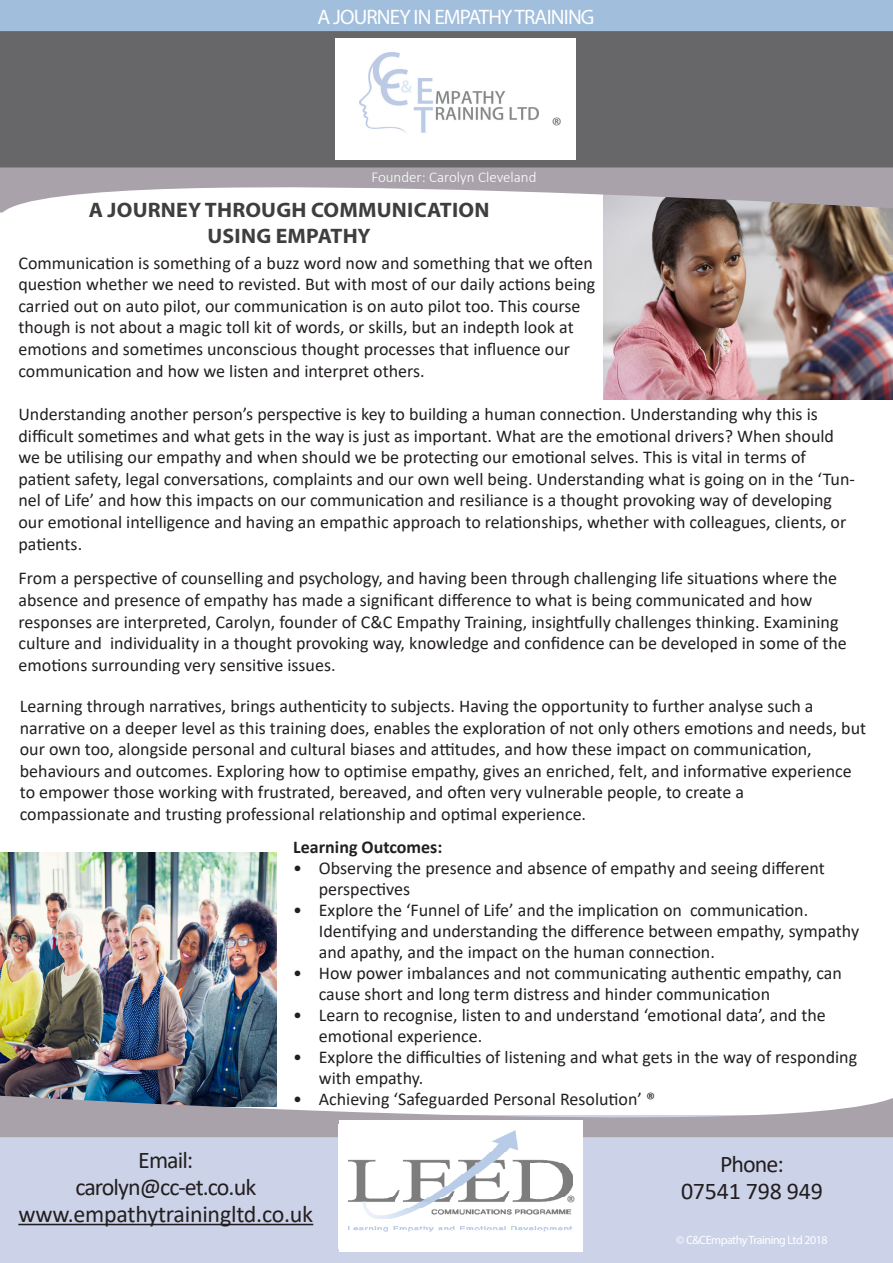
<style>
.page{position:relative;width:893px;height:1263px;background:#fff}
.page>*{position:absolute;margin:0;border:0;box-sizing:border-box;transform-origin:0 0}
.t1{font:24px "Calibri";letter-spacing:-.01em;color:#231f20}
.t2{font:24px "Calibri";letter-spacing:-.04em;color:#231f20}
.t3{font:700 21px "Myriad Pro";letter-spacing:.01em;color:#3e3e3f;scale:1.04 1}
.t4{font:21px "Myriad Pro";letter-spacing:-.04em;color:#fff}
.t5{font:21px "Calibri";color:#6c6d70}
.t6{font:18px/21.6px "Calibri";color:#231f20}
.t7{font:700 18px "Calibri";color:#231f20}
.t8{font:18px "Calibri";color:#6c6d70}
.t9{font:300 15px "Calibri";color:#fff}
.t10{font:12px "Myriad Pro";letter-spacing:-.04em;color:#fff}
</style>
<div class="page">
<div style="left:0;top:1115px;width:893px;height:148px;background:#ccd3e9"></div>
<div style="left:0;top:0;width:893px;height:186px;background:#67676a"></div>
<div style="left:0;top:0;width:893px;height:31px;background:#a1bedc"></div>
<div style="left:335px;top:38px;width:241px;height:121px;background:#fff"></div>
<img style="left:368px;top:53px;width:171px;height:67px">
<svg style="left:359px;top:77px;width:132px;height:56px"></svg>
<img style="left:0;top:853px;width:276px;height:239px">
<img style="left:604px;top:212px;width:289px;height:188px">
<hr style="left:18px;top:1224px;width:295px;height:1px;background:#231f20">
<svg style="left:0;top:159px;width:893px;height:53px;fill:#a9a2ab"></svg>
<svg style="left:0;top:1092px;width:893px;height:57px"></svg>
<div style="left:339px;top:1120px;width:244px;height:132px;background:#fff"></div>
<img style="left:349px;top:1130px;width:224px;height:102px">
<p class="t4" style="left:318px;top:4px;width:278px">A JOURNEY IN EMPATHY TRAINING</p>
<p class="t5" style="left:551px;top:111px;width:12px">®</p>
<p class="t9" style="left:371px;top:168px;width:167px">Founder: Carolyn Cleveland</p>
<p class="t3" style="left:89px;top:197px;width:387px">A JOURNEY THROUGH COMMUNICATION</p>
<p class="t3" style="left:207px;top:222px;width:159px">USING EMPATHY</p>
<p class="t6" style="left:18px;top:251px;width:578px">Communication is something of a buzz word now and something that we often question whether we need to revisted. But with most of our daily actions being carried out on auto pilot, our communication is on auto pilot too. This course though is not about a magic toll kit of words, or skills, but an indepth look at emotions and sometimes unconscious thought processes that influence our communication and how we listen and interpret others.</p>
<p class="t6" style="left:18px;top:403px;width:801px">Understanding another person’s perspective is key to building a human connection. Understanding why this is</p>
<p class="t6" style="left:18px;top:424px;width:817px">difficult sometimes and what gets in the way is just as important. What are the emotional drivers? When should we be utilising our empathy and when should we be protecting our emotional selves. This is vital in terms of</p>
<p class="t6" style="left:18px;top:467px;width:838px">patient safety, legal conversations, complaints and our own well being. Understanding what is going on in the ‘Tun&shy;nel of Life’ and how this impacts on our communication and resiliance is a thought provoking way of developing our emotional intelligence and having an empathic approach to relationships, whether with colleagues, clients, or patients.</p>
<p class="t6" style="left:19px;top:567px;width:820px">From a perspective of counselling and psychology, and having been through challenging life situations where the absence and presence of empathy has made a significant difference to what is being communicated and how</p>
<p class="t6" style="left:19px;top:610px;width:830px">responses are interpreted, Carolyn, founder of C&amp;C Empathy Training, insightfully challenges thinking. Examining culture and individuality in a thought provoking way, knowledge and confidence can be developed in some of the emotions surrounding very sensitive issues.</p>
<p class="t6" style="left:20px;top:695px;width:795px">Learning through narratives, brings authenticity to subjects. Having the opportunity to further analyse such a</p>
<p class="t6" style="left:20px;top:716px;width:848px">narrative on a deeper level as this training does, enables the exploration of not only others emotions and needs, but our own too, alongside personal and cultural biases and attitudes, and how these impact on communication,</p>
<p class="t6" style="left:20px;top:759px;width:833px">behaviours and outcomes. Exploring how to optimise empathy, gives an enriched, felt, and informative experience to empower those working with frustrated, bereaved, and often very vulnerable people, to create a</p>
<p class="t6" style="left:20px;top:803px;width:568px">compassionate and trusting professional relationship and optimal experience.</p>
<p class="t7" style="left:293px;top:835px;width:151px">Learning Outcomes:</p>
<p class="t6" style="left:319px;top:857px;width:508px;line-height:21px;text-indent:-26px">• Observing the presence and absence of empathy and seeing different perspectives</p>
<p class="t6" style="left:319px;top:899px;width:542px;line-height:21px;text-indent:-26px">• Explore the ‘Funnel of Life’ and the implication on communication.<br>Identifying and understanding the difference between empathy, sympathy and apathy, and the impact on the human connection.</p>
<p class="t6" style="left:319px;top:962px;width:525px;line-height:21px;text-indent:-26px">• How power imbalances and not communicating authentic empathy, can cause short and long term distress and hinder communication</p>
<p class="t6" style="left:319px;top:1004px;width:508px;line-height:21px;text-indent:-26px">• Learn to recognise, listen to and understand ‘emotional data’, and the emotional experience.</p>
<p class="t6" style="left:319px;top:1046px;width:540px;line-height:21px;text-indent:-26px">• Explore the difficulties of listening and what gets in the way of responding with empathy.</p>
<p class="t6" style="left:293px;top:1088px;width:363px">• Achieving ‘Safeguarded Personal Resolution’ ®</p>
<p class="t1" style="left:138px;top:1143px;width:57px">Email:</p>
<p class="t2" style="left:75px;top:1170px;width:182px">carolyn@cc-et.co.uk</p>
<p class="t1" style="left:18px;top:1197px;width:296px">www.empathytrainingltd.co.uk</p>
<p class="t8" style="left:567px;top:1190px;width:11px">®</p>
<p class="t1" style="left:720px;top:1147px;width:65px">Phone:</p>
<p class="t1" style="left:681px;top:1174px;width:143px">07541 798 949</p>
<p class="t10" style="left:676px;top:1232px;width:153px">© C&amp;CEmpathy Training Ltd 2018</p>
</div>
